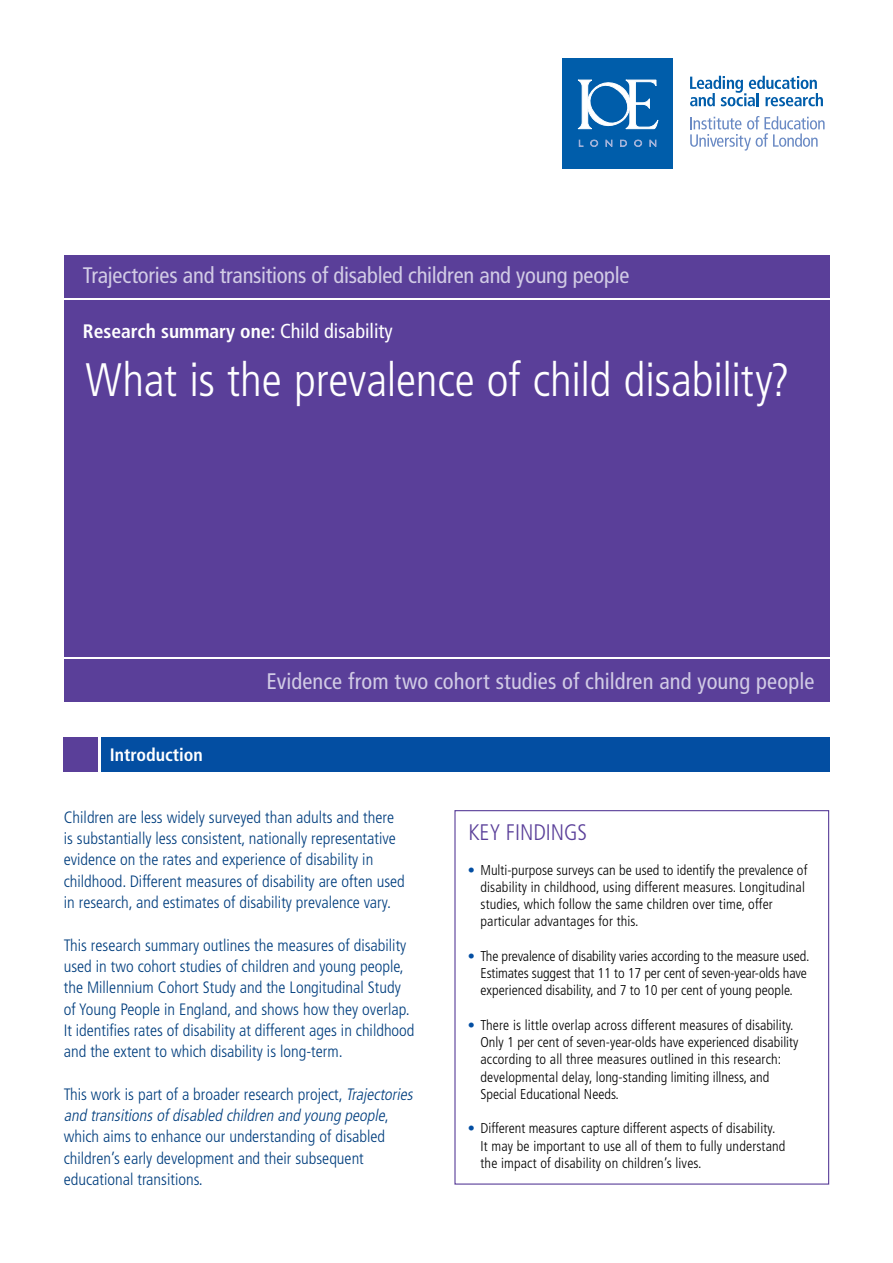
<style>
.page{position:relative;width:893px;height:1263px;background:#fff}
.page>*{position:absolute;margin:0;border:0;box-sizing:border-box;transform-origin:0 0}
.t1{font:300 condensed 46.95px "Frutiger LT Std";letter-spacing:-.005em;color:#fff}
.t2{font:condensed 22.5px "Frutiger LT Std";letter-spacing:-.005em;color:#d1cbe5}
.t3{font:300 condensed 22.5px "Frutiger LT Std";color:#5a3f99}
.t4{font:700 condensed 19.5px "Frutiger LT Std";color:#fff}
.t5{font:700 condensed 18px "Frutiger LT Std";color:#fff}
.t6{font:300 condensed 16.5px/21.3px "Frutiger LT Std";color:#003e7e}
.t7{font:300 condensed 14.25px/17.2px "Frutiger LT Std";color:#000}
.s1{font-weight:400;font-size:20.25px}
.s2{font-style:italic}
.s3{color:#034ea2}
</style>
<div class="page">
<div style="left:454px;top:810px;width:375px;height:374px;border:1px solid #5a3f99"></div>
<div style="left:562px;top:59px;width:111px;height:110px;background:#005daa"></div>
<svg style="left:579px;top:139px;width:78px;height:8px"></svg>
<svg style="left:578px;top:79px;width:80px;height:51px"></svg>
<svg style="left:690px;top:76px;width:133px;height:30px"></svg>
<svg style="left:690px;top:116px;width:135px;height:35px"></svg>
<div style="left:101px;top:738px;width:728px;height:34px;background:#034ea2"></div>
<div style="left:64px;top:738px;width:34px;height:34px;background:#5a3f99"></div>
<div style="left:64px;top:255px;width:765px;height:43px;background:#5a3f99"></div>
<div style="left:64px;top:301px;width:765px;height:356px;background:#5a3f99"></div>
<div style="left:64px;top:660px;width:765px;height:42px;background:#5a3f99"></div>
<h2 class="t2" style="left:83px;top:263px;width:548px">Trajectories and transitions of disabled children and young people</h2>
<p class="t4" style="left:83px;top:319px;width:311px">Research summary one: <span class="s1">Child disability</span></p>
<h1 class="t1" style="left:85px;top:353px;width:706px">What is the prevalence of child disability?</h1>
<p class="t5" style="left:110px;top:744px;width:95px">Introduction</p>
<h2 class="t2" style="left:266px;top:668px;width:550px">Evidence from two cohort studies of children and young people</h2>
<p class="t6" style="left:64px;top:807px;width:343px">Children are less widely surveyed than adults and there is substantially less consistent, nationally representative evidence on the rates and experience of disability in childhood. Different measures of disability are often used in research, and estimates of disability prevalence vary.</p>
<p class="t6" style="left:64px;top:934px;width:352px">This research summary outlines the measures of disability used in two cohort studies of children and young people, the Millennium Cohort Study and the Longitudinal Study of Young People in England, and shows how they overlap.<br>It identifies rates of disability at different ages in childhood and the extent to which disability is long-term.</p>
<p class="t6" style="left:64px;top:1084px;width:354px">This work is part of a broader research project, <span class="s2">Trajectories and transitionsofdisabled children and young people</span>, which aims to enhance our understanding of disabled children’s early development and their subsequent educational transitions.</p>
<h2 class="t3" style="left:468px;top:819px;width:120px">KEY FINDINGS</h2>
<p class="t7" style="left:480px;top:861px;width:328px;text-indent:-13px"><span class="s3">•</span> Multi-purpose surveys can be used to identify the prevalence of disability in childhood, using different measures. Longitudinal studies, which follow the same children over time, offer particular advantages for this.</p>
<p class="t7" style="left:480px;top:947px;width:331px;text-indent:-13px"><span class="s3">•</span> The prevalence of disability varies according to the measure used.<br>Estimates suggest that 11 to 17 per cent of seven-year-olds have experienced disability, and 7 to 10 per cent of young people.</p>
<p class="t7" style="left:480px;top:1016px;width:319px;text-indent:-13px"><span class="s3">•</span> There is little overlap across different measures of disability.<br>Only 1 per cent of seven-year-olds have experienced disability according to all three measures outlined in this research: developmental delay, long-standing limiting illness, and Special Educational Needs.</p>
<p class="t7" style="left:480px;top:1120px;width:306px;text-indent:-13px"><span class="s3">•</span> Different measures capture different aspects of disability.<br>It may be important to use all of them to fully understand the impact of disability on children’s lives.</p>
</div>
